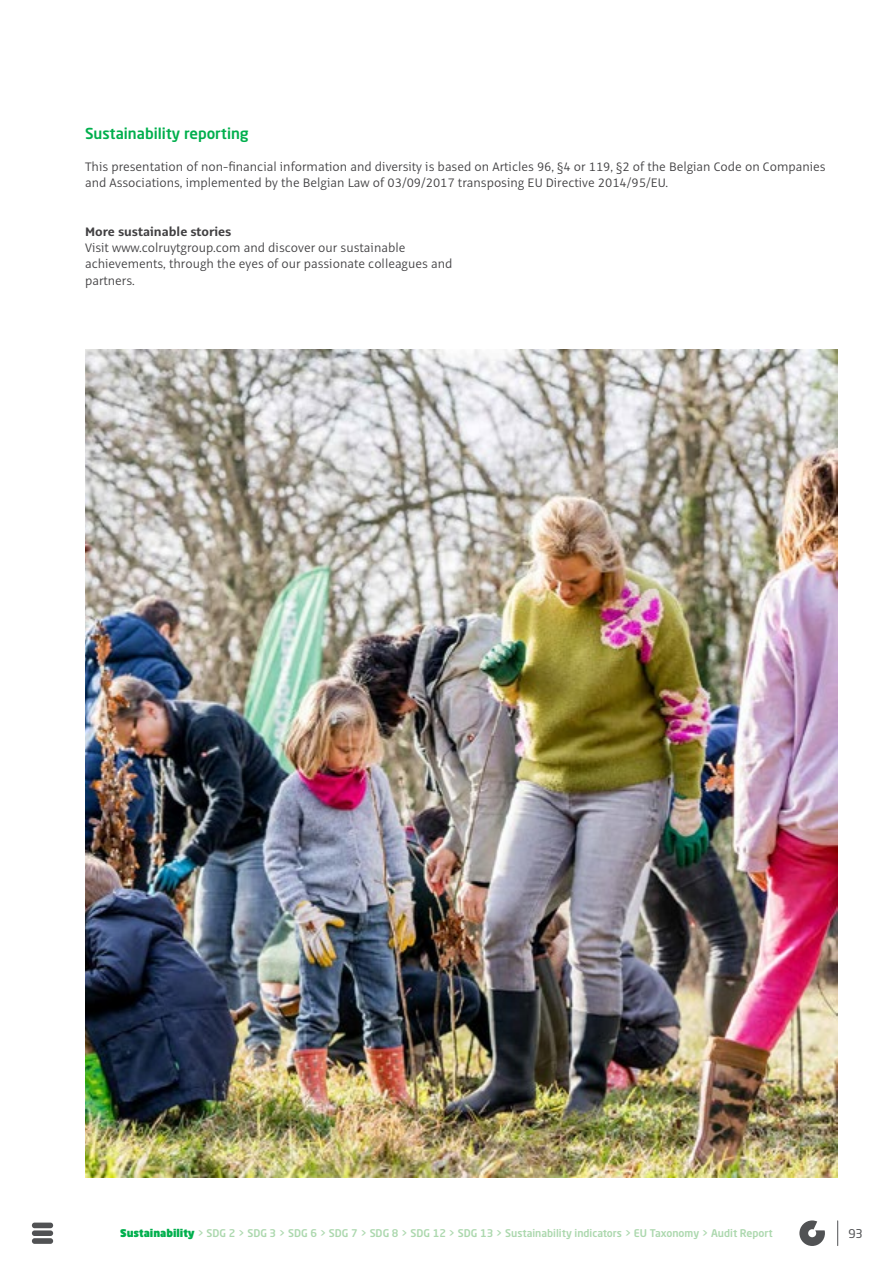
<style>
.page{position:relative;width:893px;height:1263px;background:#fff}
.page>*{position:absolute;margin:0;border:0;box-sizing:border-box;transform-origin:0 0}
.t1{font:500 15px "Neo Sans Std";color:#00af4d}
.t2{font:300 13.5px/16.2px "Alto Pro";color:#414042}
.t3{font:700 13.5px "Alto Pro";color:#414042}
.t4{font:12px "Neo Sans Std";color:#515254}
.t5{font:500 10.5px "Neo Sans Std";color:#acd8ae}
.s1{font-weight:900;color:#00af4d}
</style>
<div class="page">
<svg style="left:799px;top:1220px;width:26px;height:26px"></svg>
<svg style="left:837px;top:1221px;width:1px;height:24px"></svg>
<img style="left:85px;top:349px;width:752px;height:829px">
<div style="left:32px;top:1230px;width:21px;height:6px;background:#515254;border-radius:3px"></div>
<div style="left:32px;top:1222px;width:21px;height:6px;background:#515254;border-radius:3px"></div>
<div style="left:32px;top:1238px;width:21px;height:6px;background:#515254;border-radius:3px"></div>
<p class="t1" style="left:85px;top:124px;width:165px">Sustainability reporting</p>
<p class="t2" style="left:85px;top:159px;width:742px">This presentation of non-financial information and diversity is based on Articles 96, §4 or 119, §2 of the Belgian Code on Companies and Associations, implemented by the Belgian Law of 03/09/2017 transposing EU Directive 2014/95/EU.</p>
<p class="t3" style="left:85px;top:223px;width:148px">More sustainable stories</p>
<p class="t2" style="left:85px;top:240px;width:369px">Visit www.colruytgroup.com and discover our sustainable achievements, through the eyes of our passionate colleagues and partners.</p>
<p class="t5" style="left:120px;top:1226px;width:654px"><span class="s1">Sustainability</span> &gt; SDG 2 &gt; SDG 3 &gt; SDG 6 &gt; SDG 7 &gt; SDG 8 &gt; SDG 12 &gt; SDG 13 &gt; Sustainability indicators &gt; EU Taxonomy &gt; Audit Report</p>
<p class="t4" style="left:848px;top:1226px;width:16px">93</p>
</div>
